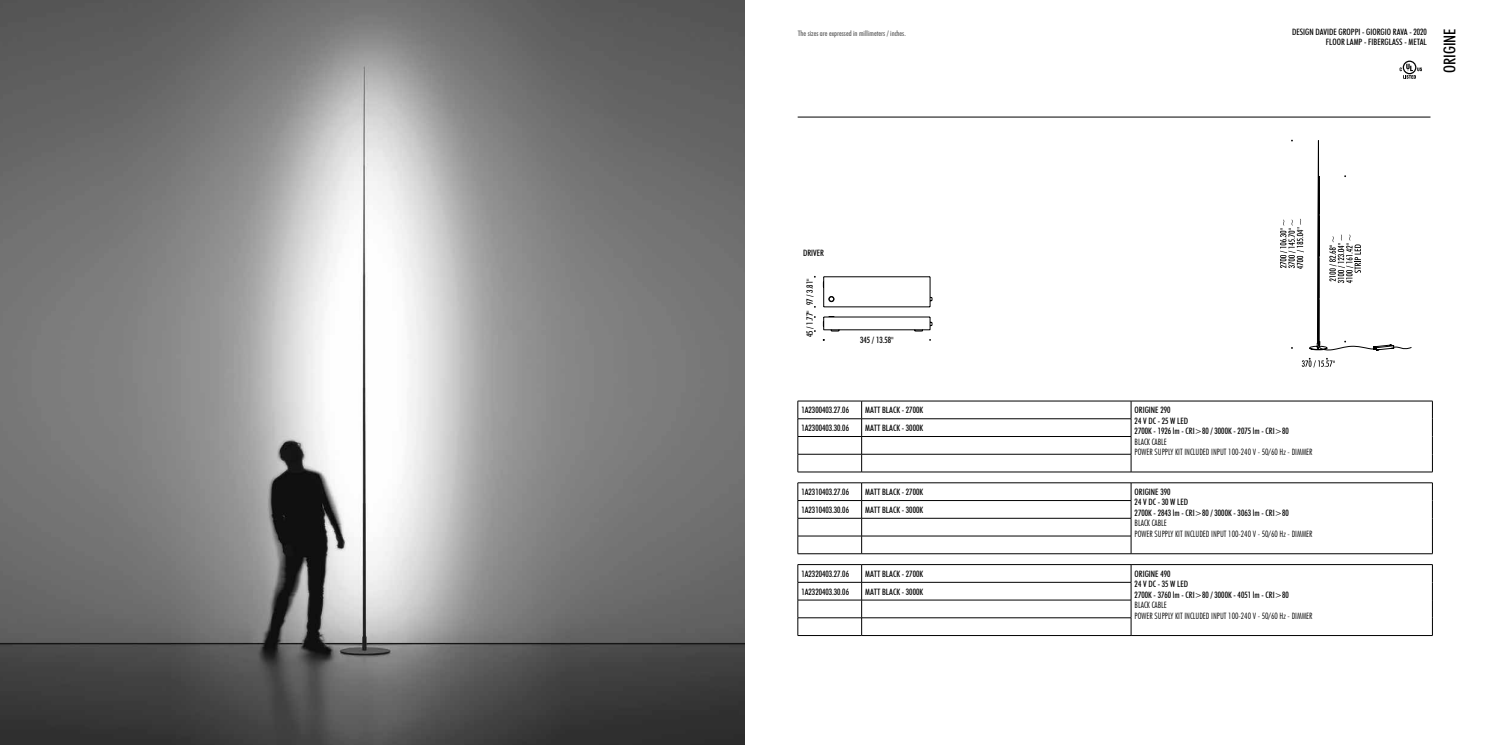
<style>
.page{position:relative;width:1489px;height:745px;background:#fff}
.page>*{position:absolute;margin:0;border:0;box-sizing:border-box;transform-origin:0 0}
.t1{font:500 condensed 16.25px "Futura BT";color:#000}
.t2{font:500 condensed 8.75px/10.5px "Futura BT";color:#000}
.t3{font:300 condensed 8.75px/10.5px "Futura BT";color:#000}
.t4{font:500 condensed 7.5px "Futura BT";color:#595959}
</style>
<div class="page">
<hr style="left:797px;top:117px;width:633px;height:1px;background:#000">
<img style="left:0;top:0;width:744px;height:744px">
<svg style="left:823px;top:276px;width:109px;height:55px"></svg>
<svg style="left:1280px;top:140px;width:131px;height:211px"></svg>
<svg style="left:1301px;top:357px;width:34px;height:10px"></svg>
<hr style="left:797px;top:400px;width:64px;height:1px;background:#000">
<hr style="left:861px;top:400px;width:269px;height:1px;background:#000">
<hr style="left:797px;top:418px;width:64px;height:1px;background:#000">
<hr style="left:861px;top:418px;width:270px;height:1px;background:#000">
<hr style="left:797px;top:436px;width:64px;height:1px;background:#000">
<hr style="left:861px;top:436px;width:270px;height:1px;background:#000">
<hr style="left:797px;top:453px;width:64px;height:1px;background:#000">
<svg style="left:797px;top:401px;width:1px;height:70px"></svg>
<hr style="left:861px;top:453px;width:270px;height:1px;background:#000">
<svg style="left:861px;top:401px;width:1px;height:70px"></svg>
<hr style="left:797px;top:471px;width:64px;height:1px;background:#000">
<hr style="left:861px;top:471px;width:269px;height:1px;background:#000">
<hr style="left:1130px;top:400px;width:302px;height:1px;background:#000">
<svg style="left:1130px;top:401px;width:1px;height:70px"></svg>
<svg style="left:1431px;top:401px;width:1px;height:70px"></svg>
<hr style="left:1130px;top:471px;width:302px;height:1px;background:#000">
<hr style="left:797px;top:482px;width:64px;height:1px;background:#000">
<hr style="left:861px;top:482px;width:269px;height:1px;background:#000">
<hr style="left:797px;top:500px;width:64px;height:1px;background:#000">
<hr style="left:861px;top:500px;width:270px;height:1px;background:#000">
<hr style="left:797px;top:517px;width:64px;height:1px;background:#000">
<hr style="left:861px;top:517px;width:270px;height:1px;background:#000">
<hr style="left:797px;top:535px;width:64px;height:1px;background:#000">
<svg style="left:797px;top:482px;width:1px;height:71px"></svg>
<hr style="left:861px;top:535px;width:270px;height:1px;background:#000">
<svg style="left:861px;top:482px;width:1px;height:71px"></svg>
<hr style="left:797px;top:553px;width:64px;height:1px;background:#000">
<hr style="left:861px;top:553px;width:269px;height:1px;background:#000">
<hr style="left:1130px;top:482px;width:302px;height:1px;background:#000">
<svg style="left:1130px;top:482px;width:1px;height:71px"></svg>
<svg style="left:1431px;top:482px;width:1px;height:71px"></svg>
<hr style="left:1130px;top:553px;width:302px;height:1px;background:#000">
<hr style="left:797px;top:564px;width:64px;height:1px;background:#000">
<hr style="left:861px;top:564px;width:269px;height:1px;background:#000">
<hr style="left:797px;top:581px;width:64px;height:1px;background:#000">
<hr style="left:861px;top:581px;width:270px;height:1px;background:#000">
<hr style="left:797px;top:599px;width:64px;height:1px;background:#000">
<hr style="left:861px;top:599px;width:270px;height:1px;background:#000">
<hr style="left:797px;top:617px;width:64px;height:1px;background:#000">
<svg style="left:797px;top:564px;width:1px;height:71px"></svg>
<hr style="left:861px;top:617px;width:270px;height:1px;background:#000">
<svg style="left:861px;top:564px;width:1px;height:71px"></svg>
<hr style="left:797px;top:635px;width:64px;height:1px;background:#000">
<hr style="left:861px;top:635px;width:269px;height:1px;background:#000">
<hr style="left:1130px;top:564px;width:302px;height:1px;background:#000">
<svg style="left:1130px;top:564px;width:1px;height:71px"></svg>
<svg style="left:1431px;top:564px;width:1px;height:71px"></svg>
<hr style="left:1130px;top:635px;width:302px;height:1px;background:#000">
<svg style="left:1402px;top:61px;width:14px;height:13px"></svg>
<svg style="left:1403px;top:62px;width:11px;height:11px"></svg>
<svg style="left:1399px;top:64px;width:22px;height:15px"></svg>
<p class="t4" style="left:797px;top:28px;width:110px">The sizes are expressed in millimeters / inches.</p>
<p class="t2" style="left:1292px;top:27px;width:136px;line-height:10px;text-align:right">DESIGN DAVIDE GROPPI - GIORGIO RAVA - 2020<br>FLOOR LAMP - FIBERGLASS - METAL</p>
<h1 class="t1" style="left:1439px;top:73px;width:46px;rotate:-90deg">ORIGINE</h1>
<p class="t2" style="left:803px;top:248px;width:22px">DRIVER</p>
<p class="t2" style="left:804px;top:305px;width:28px;rotate:-90deg">97 / 3.81"</p>
<p class="t2" style="left:804px;top:337px;width:28px;rotate:-90deg">45 / 1.77"</p>
<p class="t2" style="left:860px;top:334px;width:35px">345 / 13.58"</p>
<p class="t2" style="left:801px;top:404px;width:49px">1A2300403.27.06</p>
<p class="t2" style="left:865px;top:404px;width:59px">MATT BLACK - 2700K</p>
<p class="t2" style="left:1134px;top:404px;width:156px">ORIGINE 290<br>24 V DC - 25 W LED<br>2700K - 1926 lm - CRI&gt;80 / 3000K - 2075 lm - CRI&gt;80</p>
<p class="t3" style="left:1134px;top:436px;width:179px">BLACK CABLE<br>POWER SUPPLY KIT INCLUDED INPUT 100-240 V - 50/60 Hz - DIMMER</p>
<p class="t2" style="left:801px;top:422px;width:49px">1A2300403.30.06</p>
<p class="t2" style="left:865px;top:422px;width:59px">MATT BLACK - 3000K</p>
<p class="t2" style="left:801px;top:486px;width:49px">1A2310403.27.06</p>
<p class="t2" style="left:865px;top:486px;width:59px">MATT BLACK - 2700K</p>
<p class="t2" style="left:1134px;top:486px;width:156px">ORIGINE 390<br>24 V DC - 30 W LED<br>2700K - 2843 lm - CRI&gt;80 / 3000K - 3063 lm - CRI&gt;80</p>
<p class="t3" style="left:1134px;top:517px;width:179px">BLACK CABLE<br>POWER SUPPLY KIT INCLUDED INPUT 100-240 V - 50/60 Hz - DIMMER</p>
<p class="t2" style="left:801px;top:504px;width:49px">1A2310403.30.06</p>
<p class="t2" style="left:865px;top:504px;width:59px">MATT BLACK - 3000K</p>
<p class="t2" style="left:801px;top:568px;width:49px">1A2320403.27.06</p>
<p class="t2" style="left:865px;top:568px;width:59px">MATT BLACK - 2700K</p>
<p class="t2" style="left:1134px;top:567px;width:156px">ORIGINE 490<br>24 V DC - 35 W LED<br>2700K - 3760 lm - CRI&gt;80 / 3000K - 4051 lm - CRI&gt;80</p>
<p class="t3" style="left:1134px;top:599px;width:179px">BLACK CABLE<br>POWER SUPPLY KIT INCLUDED INPUT 100-240 V - 50/60 Hz - DIMMER</p>
<p class="t2" style="left:801px;top:585px;width:49px">1A2320403.30.06</p>
<p class="t2" style="left:865px;top:585px;width:59px">MATT BLACK - 3000K</p>
</div>
